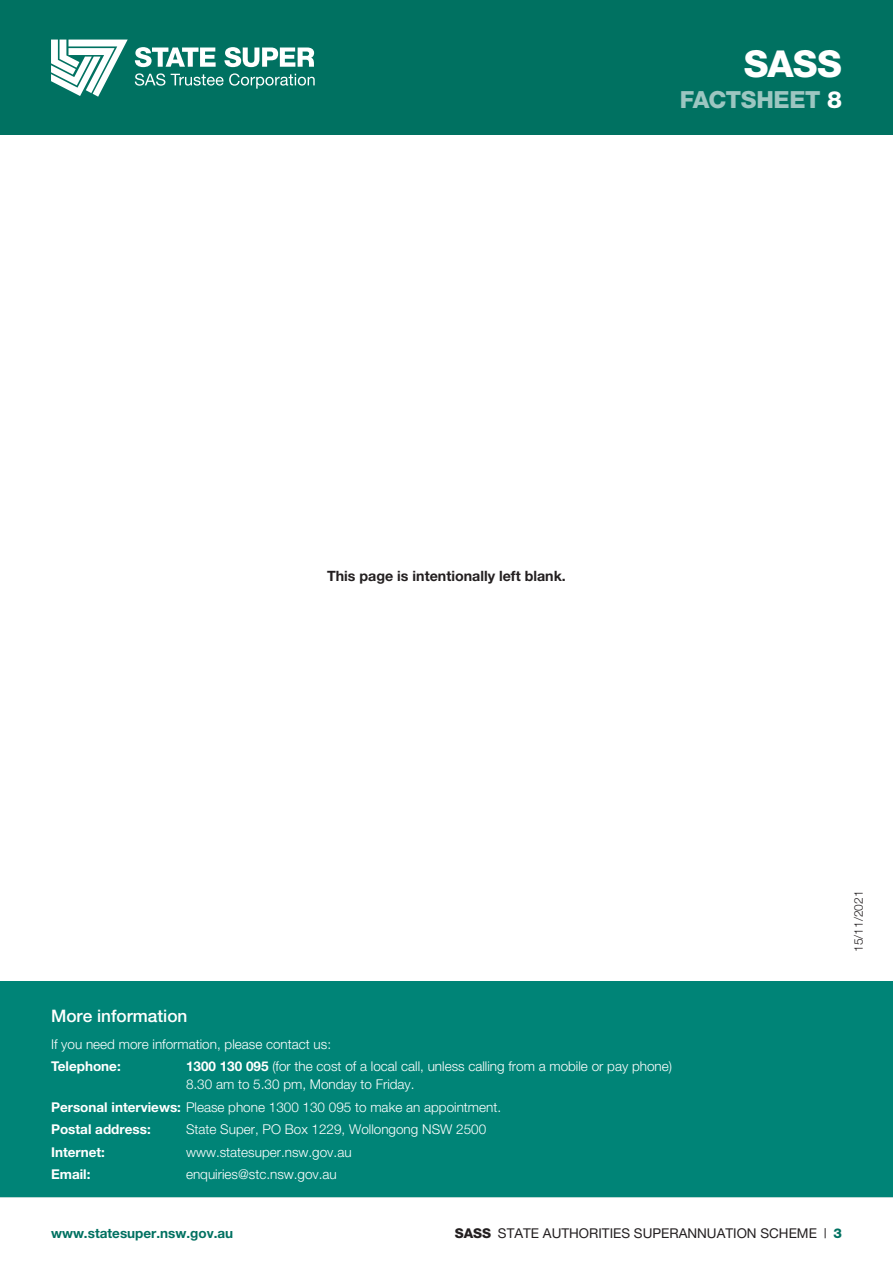
<style>
.page{position:relative;width:893px;height:1263px;background:#fff}
.page>*{position:absolute;margin:0;border:0;box-sizing:border-box;transform-origin:0 0}
.t1{font:800 37.2px "Helvetica Neue";color:#fff}
.t2{font:800 23.7px "Helvetica Neue";letter-spacing:-.015em;color:#9cc6c1}
.t3{font:500 17.25px "Helvetica Neue";color:#fff}
.t4{font:700 14.25px "Helvetica Neue";color:#231f20}
.t5{font:300 13.5px/18px "Helvetica Neue";color:#fff}
.t6{font:13.5px "Helvetica Neue";color:#231f20}
.t7{font:700 13.5px "Helvetica Neue";color:#fff}
.t8{font:700 13.5px "Helvetica Neue";color:#007161}
.t9{font:300 12px "Helvetica Neue";color:#231f20}
.s1{color:#fff}
.s2{font-weight:700}
.s3{font-weight:800}
.s4{font-weight:800;color:#007161}
</style>
<div class="page">
<div style="left:0;top:0;width:893px;height:135px;background:#007161"></div>
<svg style="left:135px;top:47px;width:81px;height:20px"></svg>
<svg style="left:51px;top:40px;width:77px;height:57px"></svg>
<svg style="left:135px;top:73px;width:30px;height:13px"></svg>
<svg style="left:171px;top:73px;width:144px;height:16px"></svg>
<svg style="left:224px;top:47px;width:90px;height:20px"></svg>
<div style="left:0;top:981px;width:893px;height:216px;background:#008477"></div>
<h1 class="t1" style="left:744px;top:41px;width:100px">SASS</h1>
<h2 class="t2" style="left:680px;top:85px;width:164px">FACTSHEET <span class="s1">8</span></h2>
<h3 class="t4" style="left:327px;top:567px;width:240px">This page is intentionally left blank.</h3>
<p class="t9" style="left:851px;top:952px;width:63px;rotate:-90deg">15/11/2021</p>
<p class="t3" style="left:51px;top:1005px;width:138px">More information</p>
<p class="t5" style="left:51px;top:1034px;width:282px">If you need more information, please contact us:</p>
<p class="t7" style="left:51px;top:1058px;width:71px">Telephone:</p>
<p class="t5" style="left:186px;top:1057px;width:487px"><span class="s2">1300 130 095</span> (for the cost of a local call, unless calling from a mobile or pay phone)<br>8.30 am to 5.30 pm, Monday to Friday.</p>
<p class="t5" style="left:51px;top:1095px;width:452px;line-height:22.5px"><span class="s2">Personal interviews:</span> Please phone 1300 130 095 to make an appointment.<br><span class="s2">Postal address:</span></p>
<p class="t5" style="left:186px;top:1120px;width:302px">State Super, PO Box 1229, Wollongong NSW 2500</p>
<p class="t7" style="left:51px;top:1143px;width:55px">Internet:</p>
<p class="t5" style="left:186px;top:1142px;width:167px">www.statesuper.nsw.gov.au</p>
<p class="t7" style="left:51px;top:1166px;width:41px">Email:</p>
<p class="t5" style="left:186px;top:1165px;width:152px">enquiries@stc.nsw.gov.au</p>
<p class="t8" style="left:51px;top:1224px;width:184px">www.statesuper.nsw.gov.au</p>
<p class="t6" style="left:455px;top:1225px;width:389px"><span class="s3">SASS</span> STATE AUTHORITIES SUPERANNUATION SCHEME | <span class="s4">3</span></p>
</div>
